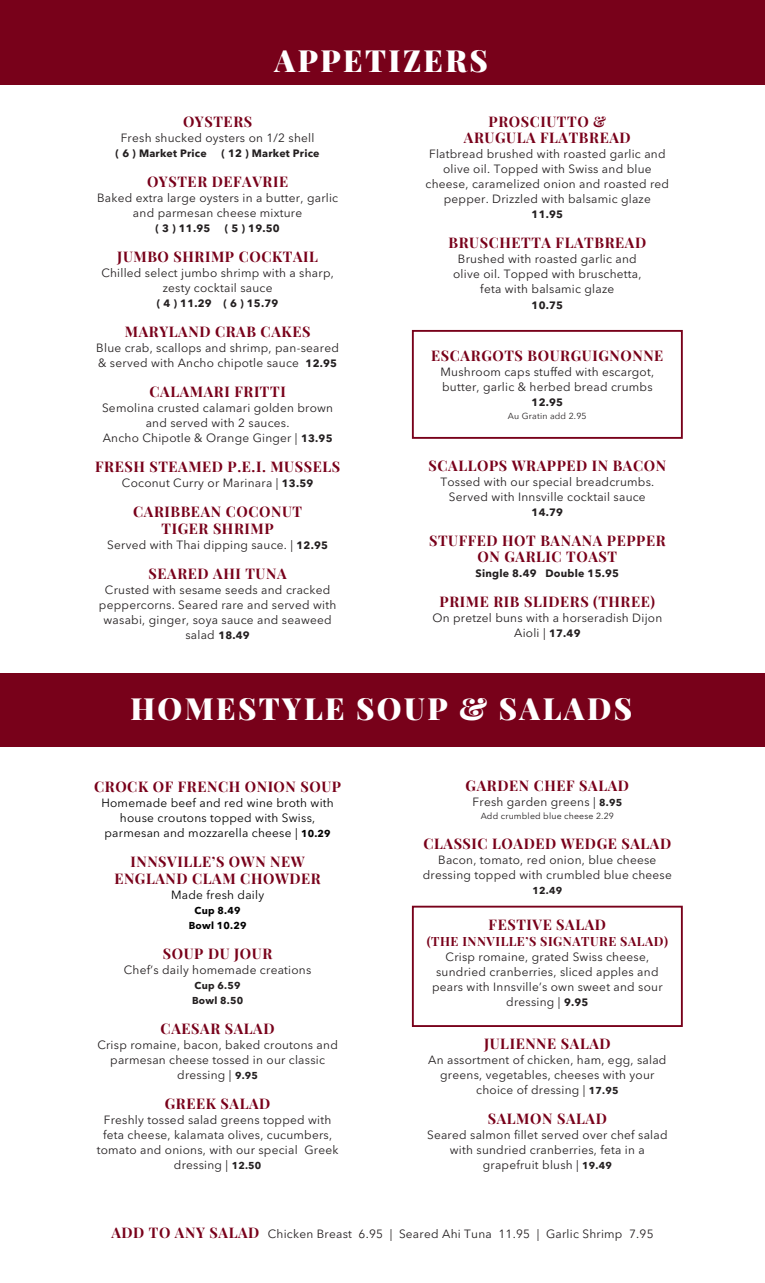
<style>
.page{position:relative;width:765px;height:1283px;background:#fff}
.page>*{position:absolute;margin:0;border:0;box-sizing:border-box;transform-origin:0 0}
.t1{font:900 30px "Playfair Display";letter-spacing:.08em;color:#fff}
.t2{font:700 14.38px/16.2px "Playfair Display";letter-spacing:.04em;color:#78011a;text-align:center}
.t3{font:700 12.5px "Playfair Display";letter-spacing:.04em;color:#78011a}
.t4{font:11.88px/15px "Avenir Next Cyr";letter-spacing:.02em;color:#231f20;text-align:center}
.t5{font:11.88px/15px "Avenir Next Cyr";letter-spacing:.02em;color:#000;text-align:center}
.t6{font:700 10.62px "Avenir Next LT Pro";letter-spacing:.02em;color:#231f20}
.t7{font:700 10px/15px "Avenir Next LT Pro";letter-spacing:.02em;color:#231f20}
.t8{font:700 10px/15px "Avenir Next LT Pro";letter-spacing:.02em;color:#000;text-align:center}
.t9{font:8.75px "Avenir Next Cyr";letter-spacing:.02em;color:#231f20}
.t10{font:8.75px "Avenir Next";letter-spacing:.02em;color:#231f20}
.s1{font-family:"Avenir Next LT Pro";font-weight:700;font-size:10.62px}
.s2{font-family:"Avenir Next LT Pro";font-weight:700;font-size:10px}
.s3{font-family:"Playfair Display";font-weight:700;font-size:14.38px;color:#78011a}
</style>
<div class="page">
<div style="left:0;top:673px;width:765px;height:73px;background:#78011a"></div>
<div style="left:0;top:0;width:765px;height:84px;background:#78011a"></div>
<div style="left:412px;top:330px;width:271px;height:109px;border:2px solid #78011a"></div>
<div style="left:412px;top:905px;width:271px;height:122px;border:2px solid #78011a"></div>
<h1 class="t1" style="left:275px;top:37px;width:215px">APPETIZERS</h1>
<p class="t2" style="left:183px;top:112px;width:71px">OYSTERS</p>
<p class="t4" style="left:121px;top:131px;width:195px">Fresh shucked oysters on 1/2 shell</p>
<p class="t6" style="left:116px;top:147px;width:93px">( 6 ) Market Price</p>
<p class="t6" style="left:221px;top:147px;width:100px">( 12 ) Market Price</p>
<p class="t2" style="left:147px;top:172px;width:143px">OYSTER DEFAVRIE</p>
<p class="t4" style="left:97px;top:191px;width:243px">Baked extra large oysters in a butter, garlic and parmesan cheese mixture</p>
<p class="t6" style="left:155px;top:222px;width:56px">( 3 ) 11.95</p>
<p class="t6" style="left:225px;top:222px;width:56px">( 5 ) 19.50</p>
<p class="t2" style="left:117px;top:247px;width:202px">JUMBO SHRIMP COCKTAIL</p>
<p class="t4" style="left:101px;top:266px;width:234px">Chilled select jumbo shrimp with a sharp, zesty cocktail sauce</p>
<p class="t6" style="left:157px;top:297px;width:123px">( 4 ) 11.29 ( 6 ) 15.79</p>
<p class="t2" style="left:125px;top:322px;width:187px">MARYLAND CRAB CAKES</p>
<p class="t4" style="left:96px;top:341px;width:244px;text-align:left">Blue crab, scallops and shrimp, pan-seared &amp; served with Ancho chipotle sauce <span class="s1">12.95</span></p>
<p class="t2" style="left:150px;top:382px;width:138px">CALAMARI FRITTI</p>
<p class="t4" style="left:102px;top:401px;width:233px">Semolina crusted calamari golden brown and served with 2 sauces.<br>Ancho Chipotle &amp; Orange Ginger | <span class="s1">13.95</span></p>
<p class="t2" style="left:95px;top:457px;width:247px">FRESH STEAMED P.E.I. MUSSELS</p>
<p class="t4" style="left:122px;top:476px;width:193px">Coconut Curry or Marinara | <span class="s1">13.59</span></p>
<p class="t2" style="left:133px;top:502px;width:170px">CARIBBEAN COCONUT<br>TIGER SHRIMP</p>
<p class="t4" style="left:107px;top:537px;width:222px">Served with Thai dipping sauce. | <span class="s1">12.95</span></p>
<p class="t2" style="left:149px;top:564px;width:140px">SEARED AHI TUNA</p>
<p class="t4" style="left:99px;top:582px;width:239px">Crusted with sesame seeds and cracked peppercorns. Seared rare and served with wasabi, ginger, soya sauce and seaweed salad <span class="s1">18.49</span></p>
<p class="t2" style="left:464px;top:112px;width:168px">PROSCIUTTO &amp;<br>ARUGULA FLATBREAD</p>
<p class="t4" style="left:426px;top:147px;width:245px">Flatbread brushed with roasted garlic and olive oil. Topped with Swiss and blue cheese, caramelized onion and roasted red pepper. Drizzled with balsamic glaze</p>
<p class="t6" style="left:532px;top:208px;width:33px">11.95</p>
<p class="t2" style="left:449px;top:234px;width:199px">BRUSCHETTA FLATBREAD</p>
<p class="t4" style="left:453px;top:252px;width:190px">Brushed with roasted garlic and olive oil. Topped with bruschetta, feta with balsamic glaze</p>
<p class="t6" style="left:532px;top:298px;width:33px">10.75</p>
<p class="t2" style="left:431px;top:346px;width:234px">ESCARGOTS BOURGUIGNONNE</p>
<p class="t4" style="left:440px;top:364px;width:215px;text-align:left">Mushroom caps stuffed with escargot, butter, garlic &amp; herbed bread crumbs</p>
<p class="t6" style="left:532px;top:396px;width:33px">12.95</p>
<p class="t10" style="left:508px;top:410px;width:80px">Au Gratin add 2.95</p>
<p class="t2" style="left:429px;top:456px;width:239px">SCALLOPS WRAPPED IN BACON</p>
<p class="t4" style="left:440px;top:474px;width:215px">Tossed with our special breadcrumbs.<br>Served with Innsville cocktail sauce</p>
<p class="t6" style="left:532px;top:506px;width:33px">14.79</p>
<p class="t2" style="left:429px;top:531px;width:238px">STUFFED HOT BANANA PEPPER<br>ON GARLIC TOAST</p>
<p class="t6" style="left:476px;top:567px;width:145px">Single 8.49 Double 15.95</p>
<p class="t2" style="left:440px;top:592px;width:217px">PRIME RIB SLIDERS (THREE)</p>
<p class="t4" style="left:432px;top:611px;width:231px">On pretzel buns with a horseradish Dijon<br>Aioli | <span class="s1">17.49</span></p>
<h1 class="t1" style="left:130px;top:685px;width:503px">HOMESTYLE SOUP &amp; SALADS</h1>
<p class="t2" style="left:94px;top:777px;width:249px">CROCK OF FRENCH ONION SOUP</p>
<p class="t5" style="left:101px;top:796px;width:234px">Homemade beef and red wine broth with house croutons topped with Swiss, parmesan and mozzarella cheese | <span class="s2">10.29</span></p>
<p class="t2" style="left:114px;top:852px;width:208px">INNSVILLE’S OWN NEW<br>ENGLAND CLAM CHOWDER</p>
<p class="t5" style="left:171px;top:887px;width:95px">Made fresh daily</p>
<p class="t8" style="left:189px;top:902px;width:59px">Cup 8.49<br>Bowl 10.29</p>
<p class="t2" style="left:163px;top:944px;width:111px">SOUP DU JOUR</p>
<p class="t4" style="left:124px;top:962px;width:189px">Chef’s daily homemade creations</p>
<p class="t7" style="left:192px;top:977px;width:53px">Cup 6.59<br>Bowl 8.50</p>
<p class="t2" style="left:161px;top:1019px;width:115px">CAESAR SALAD</p>
<p class="t4" style="left:97px;top:1037px;width:242px">Crisp romaine, bacon, baked croutons and parmesan cheese tossed in our classic dressing | <span class="s2">9.95</span></p>
<p class="t2" style="left:165px;top:1094px;width:107px">GREEK SALAD</p>
<p class="t4" style="left:97px;top:1112px;width:243px">Freshly tossed salad greens topped with feta cheese, kalamata olives, cucumbers, tomato and onions, with our special Greek dressing | <span class="s2">12.50</span></p>
<p class="t2" style="left:466px;top:776px;width:165px">GARDEN CHEF SALAD</p>
<p class="t4" style="left:473px;top:794px;width:151px">Fresh garden greens | <span class="s2">8.95</span></p>
<p class="t9" style="left:481px;top:810px;width:135px">Add crumbled blue cheese 2.29</p>
<p class="t2" style="left:423px;top:834px;width:249px">CLASSIC LOADED WEDGE SALAD</p>
<p class="t4" style="left:423px;top:852px;width:251px">Bacon, tomato, red onion, blue cheese dressing topped with crumbled blue cheese</p>
<p class="t7" style="left:533px;top:882px;width:31px">12.49</p>
<p class="t2" style="left:489px;top:915px;width:119px">FESTIVE SALAD</p>
<p class="t3" style="left:427px;top:932px;width:243px">(THE INNVILLE’S SIGNATURE SALAD)</p>
<p class="t4" style="left:432px;top:949px;width:232px">Crisp romaine, grated Swiss cheese, sundried cranberries, sliced apples and pears with Innsville’s own sweet and sour dressing | <span class="s1">9.95</span></p>
<p class="t2" style="left:484px;top:1034px;width:128px">JULIENNE SALAD</p>
<p class="t4" style="left:428px;top:1052px;width:240px">An assortment of chicken, ham, egg, salad greens, vegetables, cheeses with your choice of dressing | <span class="s2">17.95</span></p>
<p class="t2" style="left:488px;top:1109px;width:121px">SALMON SALAD</p>
<p class="t4" style="left:427px;top:1127px;width:242px">Seared salmon fillet served over chef salad with sundried cranberries, feta in a grapefruit blush | <span class="s2">19.49</span></p>
<p class="t4" style="left:111px;top:1226px;width:544px"><span class="s3">ADD TO ANY SALAD</span> Chicken Breast 6.95 | Seared Ahi Tuna 11.95 | Garlic Shrimp 7.95</p>
</div>
